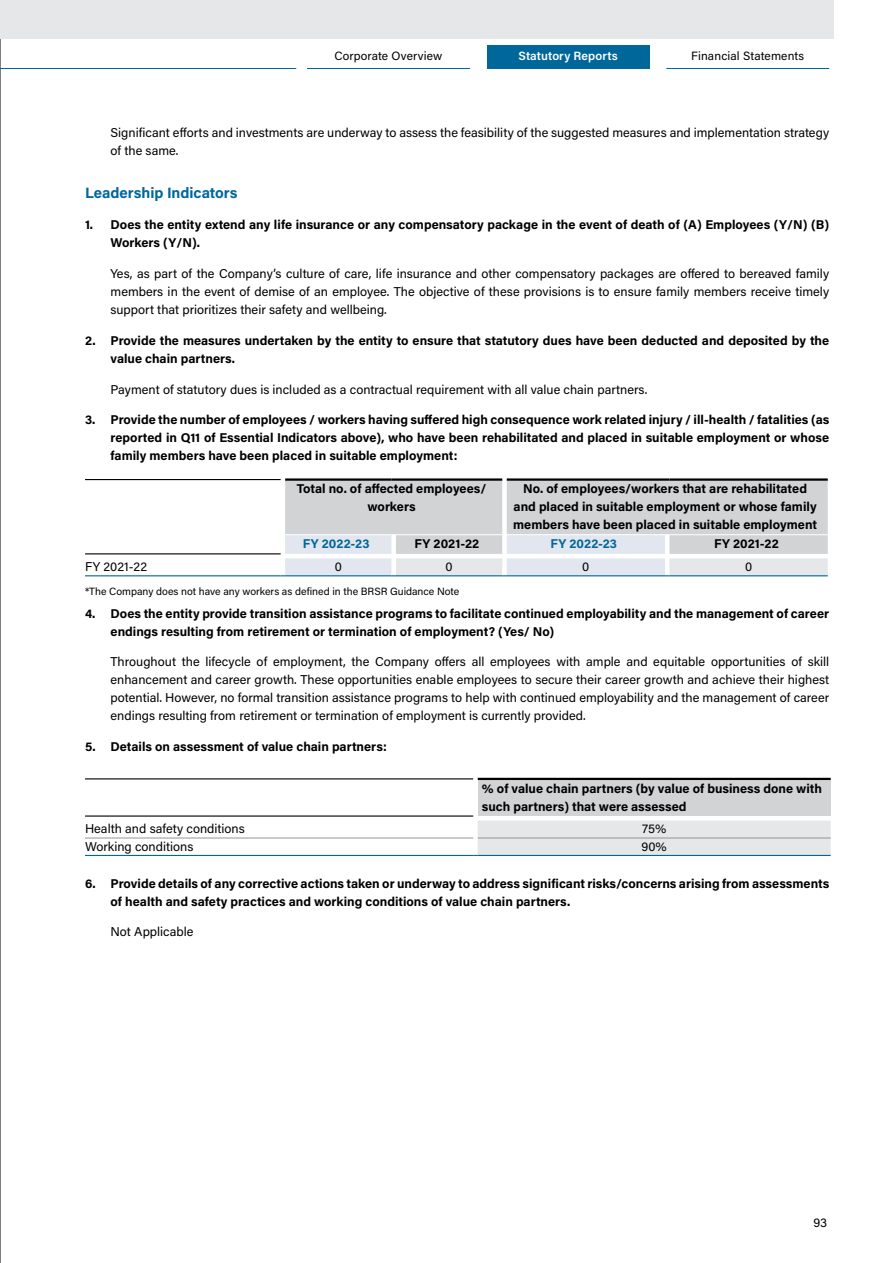
<style>
.page{position:relative;width:893px;height:1263px;background:#fff}
.page>*{position:absolute;margin:0;border:0;box-sizing:border-box;transform-origin:0 0}
.t1{font:700 15px "Acumin Pro";color:#00679b}
.t2{font:700 12.75px/18px "Acumin Pro";color:#000}
.t3{font:12.75px/18px "Acumin Pro";color:#000;text-align:justify}
.t4{font:700 12.75px "Acumin Pro";letter-spacing:.005em;color:#00679b}
.t5{font:12px "Acumin Pro";letter-spacing:.01em;color:#000}
.t6{font:600 12px "Acumin Pro";letter-spacing:.01em;color:#fff}
.t7{font:10.5px "Acumin Pro";color:#000}
</style>
<div class="page">
<hr style="left:0;top:0;width:1px;height:1263px;background:#000">
<hr style="left:0;top:68px;width:296px;height:1px;background:#00679b">
<hr style="left:666px;top:68px;width:163px;height:1px;background:#00679b">
<hr style="left:307px;top:68px;width:163px;height:1px;background:#00679b">
<div style="left:0;top:0;width:833px;height:39px;background:#e6e7e8"></div>
<div style="left:487px;top:45px;width:162px;height:24px;background:#00679b"></div>
<div style="left:478px;top:779px;width:353px;height:37px;background:#d1d3d4"></div>
<hr style="left:85px;top:838px;width:388px;height:1px;background:#939598">
<hr style="left:478px;top:778px;width:353px;height:2px;background:#000">
<hr style="left:85px;top:778px;width:388px;height:1px;background:#000">
<hr style="left:85px;top:815px;width:388px;height:2px;background:#000">
<hr style="left:85px;top:855px;width:388px;height:1px;background:#00679b">
<svg style="left:473px;top:820px;width:358px;height:36px;background:#e3e4e6"></svg>
<hr style="left:478px;top:855px;width:353px;height:1px;background:#00679b">
<hr style="left:85px;top:479px;width:196px;height:1px;background:#000">
<hr style="left:85px;top:553px;width:196px;height:1px;background:#000">
<hr style="left:85px;top:575px;width:196px;height:1px;background:#00679b">
<svg style="left:281px;top:478px;width:547px;height:98px;background:#d3d5d8"></svg>
<hr style="left:669px;top:534px;width:159px;height:1px;background:#fff">
<p class="t5" style="left:334px;top:47px;width:109px">Corporate Overview</p>
<p class="t6" style="left:518px;top:47px;width:101px">Statutory Reports</p>
<p class="t5" style="left:691px;top:47px;width:115px">Financial Statements</p>
<p class="t3" style="left:111px;top:123px;width:720px">Significant efforts and investments are underway to assess the feasibility of the suggested measures and implementation strategy of the same.</p>
<p class="t1" style="left:85px;top:183px;width:154px">Leadership Indicators</p>
<p class="t2" style="left:111px;top:215px;width:720px;text-indent:-26px">1. Does the entity extend any life insurance or any compensatory package in the event of death of (A) Employees (Y/N) (B)<br>Workers (Y/N).</p>
<p class="t3" style="left:111px;top:264px;width:720px">Yes, as part of the Company’s culture of care, life insurance and other compensatory packages are offered to bereaved family members in the event of demise of an employee. The objective of these provisions is to ensure family members receive timely support that prioritizes their safety and wellbeing.</p>
<p class="t2" style="left:111px;top:331px;width:720px;text-indent:-26px">2. Provide the measures undertaken by the entity to ensure that statutory dues have been deducted and deposited by the value chain partners.</p>
<p class="t3" style="left:111px;top:379px;width:538px">Payment of statutory dues is included as a contractual requirement with all value chain partners.</p>
<p class="t2" style="left:111px;top:410px;width:720px;text-align:justify;text-indent:-26px">3. Provide the number of employees / workers having suffered high consequence work related injury / ill-health / fatalities (as reported in Q11 of Essential Indicators above), who have been rehabilitated and placed in suitable employment or whose family members have been placed in suitable employment:</p>
<p class="t2" style="left:297px;top:479px;width:191px;text-align:center">Total no. of affected employees/ workers</p>
<p class="t2" style="left:513px;top:479px;width:305px;text-align:center">No. of employees/workers that are rehabilitated and placed in suitable employment or whose family members have been placed in suitable employment</p>
<p class="t4" style="left:303px;top:535px;width:68px">FY 2022-23</p>
<p class="t2" style="left:415px;top:534px;width:66px">FY 2021-22</p>
<p class="t4" style="left:550px;top:535px;width:68px">FY 2022-23</p>
<p class="t2" style="left:714px;top:534px;width:66px">FY 2021-22</p>
<p class="t3" style="left:85px;top:557px;width:64px">FY 2021-22</p>
<p class="t3" style="left:335px;top:557px;width:9px">0</p>
<p class="t3" style="left:446px;top:557px;width:9px">0</p>
<p class="t3" style="left:582px;top:557px;width:9px">0</p>
<p class="t3" style="left:745px;top:557px;width:9px">0</p>
<p class="t7" style="left:85px;top:584px;width:376px">*The Company does not have any workers as defined in the BRSR Guidance Note</p>
<p class="t2" style="left:111px;top:604px;width:720px;text-indent:-26px">4. Does the entity provide transition assistance programs to facilitate continued employability and the management of career endings resulting from retirement or termination of employment? (Yes/ No)</p>
<p class="t3" style="left:111px;top:652px;width:720px">Throughout the lifecycle of employment, the Company offers all employees with ample and equitable opportunities of skill enhancement and career growth. These opportunities enable employees to secure their career growth and achieve their highest potential. However, no formal transition assistance programs to help with continued employability and the management of career endings resulting from retirement or termination of employment is currently provided.</p>
<p class="t2" style="left:85px;top:737px;width:303px">5. Details on assessment of value chain partners:</p>
<p class="t2" style="left:482px;top:778px;width:342px">% of value chain partners (by value of business done with such partners) that were assessed</p>
<p class="t3" style="left:85px;top:819px;width:161px">Health and safety conditions</p>
<p class="t3" style="left:642px;top:819px;width:26px">75%</p>
<p class="t3" style="left:85px;top:837px;width:110px">Working conditions</p>
<p class="t3" style="left:642px;top:837px;width:27px">90%</p>
<p class="t2" style="left:111px;top:873px;width:720px;text-indent:-26px">6. Provide details of any corrective actions taken or underway to address significant risks/concerns arising from assessments of health and safety practices and working conditions of value chain partners.</p>
<p class="t3" style="left:111px;top:922px;width:84px">Not Applicable</p>
<p class="t3" style="left:813px;top:1213px;width:15px">93</p>
</div>
